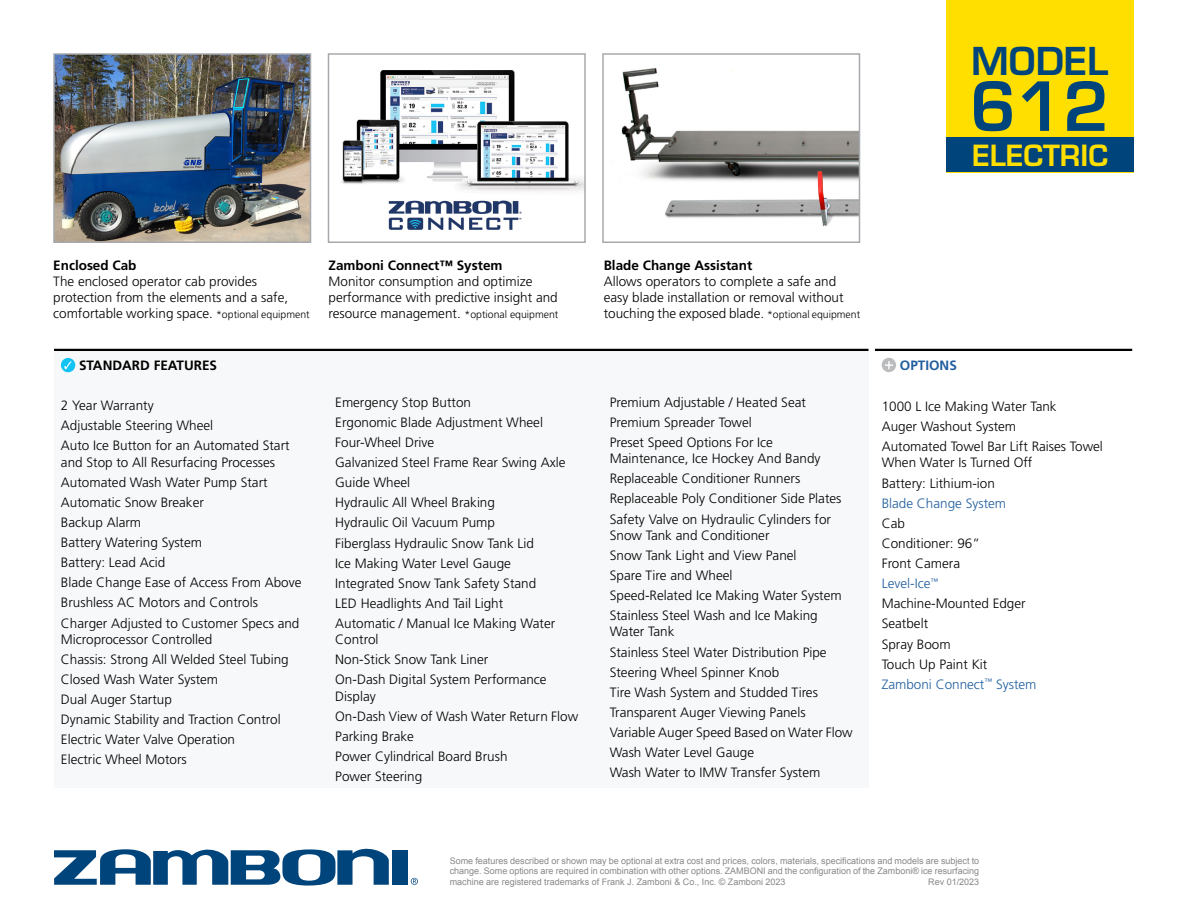
<style>
.page{position:relative;width:1188px;height:918px;background:#fff}
.page>*{position:absolute;margin:0;border:0;box-sizing:border-box;transform-origin:0 0}
.t1{font:600 66px "Eurostile LT Std";color:#00447c}
.t2{font:600 37.5px "Eurostile LT Std";color:#00447c}
.t3{font:600 28.5px "Eurostile LT Std";color:#ffdf00}
.t4{font:300 13.5px/20.1px "Frutiger LT Std";color:#000}
.t5{font:700 13.5px "Frutiger LT Std";color:#000}
.t6{font:300 13.5px "Frutiger LT Std";color:#215e9e}
.t7{font:700 13.5px "Frutiger LT Std";color:#215e9e}
.t8{font:9px/10.8px "Arial";color:#888;text-align:justify}
.s1{font-size:10.5px}
.s2{color:#215e9e}
</style>
<div class="page">
<div style="left:392px;top:850px;width:15px;height:35px;background:#00447c"></div>
<svg style="left:54px;top:848px;width:335px;height:38px"></svg>
<svg style="left:411px;top:878px;width:7px;height:7px"></svg>
<img style="left:341px;top:70px;width:242px;height:160px">
<div style="left:328px;top:53px;width:258px;height:190px;border:2px solid #a7a9ac"></div>
<img style="left:56px;top:56px;width:252px;height:184px">
<div style="left:53px;top:53px;width:258px;height:190px;border:2px solid #a7a9ac"></div>
<div style="left:54px;top:349px;width:814px;height:438px;background:#f7f8f9"></div>
<hr style="left:54px;top:349px;width:814px;height:2px;background:#000">
<hr style="left:875px;top:349px;width:257px;height:2px;background:#000">
<div style="left:946px;top:0;width:188px;height:172px;background:#ffdf00"></div>
<div style="left:61px;top:358px;width:14px;height:14px;background:#12c3f4;border-radius:50%"></div>
<svg style="left:64px;top:361px;width:8px;height:8px"></svg>
<img style="left:611px;top:67px;width:246px;height:159px">
<div style="left:602px;top:53px;width:258px;height:190px;border:2px solid #a7a9ac"></div>
<div style="left:946px;top:138px;width:188px;height:34px;background:#00447c"></div>
<div style="left:882px;top:358px;width:14px;height:14px;background:#babcbe;border-radius:50%"></div>
<svg style="left:885px;top:361px;width:8px;height:8px"></svg>
<h2 class="t2" style="left:971px;top:37px;width:139px">MODEL</h2>
<h1 class="t1" style="left:970px;top:65px;width:141px">612</h1>
<h3 class="t3" style="left:972px;top:137px;width:138px">ELECTRIC</h3>
<p class="t5" style="left:53px;top:257px;width:85px">Enclosed Cab</p>
<p class="t4" style="left:53px;top:273px;width:258px;line-height:16.2px">The enclosed operator cab provides protection from the elements and a safe, comfortable working space. <span class="s1">*optional equipment</span></p>
<p class="t5" style="left:79px;top:357px;width:140px">STANDARD FEATURES</p>
<p class="t4" style="left:61px;top:396px;width:230px">2 Year Warranty<br>Adjustable Steering Wheel<br>Auto Ice Button for an Automated Start</p>
<p class="t4" style="left:61px;top:452px;width:242px">and Stop to All Resurfacing Processes<br>Automated Wash Water Pump Start<br>Automatic Snow Breaker<br>Backup Alarm<br>Battery Watering System<br>Battery: Lead Acid<br>Blade Change Ease of Access From Above<br>Brushless AC Motors and Controls<br>Charger Adjusted to Customer Specs and</p>
<p class="t4" style="left:61px;top:629px;width:229px">Microprocessor Controlled<br>Chassis: Strong All Welded Steel Tubing<br>Closed Wash Water System<br>Dual Auger Startup<br>Dynamic Stability and Traction Control<br>Electric Water Valve Operation<br>Electric Wheel Motors</p>
<p class="t5" style="left:328px;top:257px;width:176px">Zamboni Connect™ System</p>
<p class="t4" style="left:328px;top:273px;width:231px;line-height:16.2px">Monitor consumption and optimize performance with predictive insight and resource management. <span class="s1">*optional equipment</span></p>
<p class="t4" style="left:335px;top:392px;width:232px">Emergency Stop Button<br>Ergonomic Blade Adjustment Wheel<br>Four-Wheel Drive<br>Galvanized Steel Frame Rear Swing Axle<br>Guide Wheel<br>Hydraulic All Wheel Braking<br>Hydraulic Oil Vacuum Pump<br>Fiberglass Hydraulic Snow Tank Lid<br>Ice Making Water Level Gauge<br>Integrated Snow Tank Safety Stand<br>LED Headlights And Tail Light<br>Automatic / Manual Ice Making Water</p>
<p class="t4" style="left:335px;top:630px;width:213px">Control<br>Non-Stick Snow Tank Liner<br>On-Dash Digital System Performance</p>
<p class="t4" style="left:335px;top:686px;width:244px">Display<br>On-Dash View of Wash Water Return Flow<br>Parking Brake<br>Power Cylindrical Board Brush<br>Power Steering</p>
<p class="t5" style="left:604px;top:257px;width:150px">Blade Change Assistant</p>
<p class="t4" style="left:604px;top:273px;width:258px;line-height:16.2px">Allows operators to complete a safe and easy blade installation or removal without touching the exposed blade. <span class="s1">*optional equipment</span></p>
<p class="t4" style="left:610px;top:392px;width:198px">Premium Adjustable / Heated Seat<br>Premium Spreader Towel<br>Preset Speed Options For Ice</p>
<p class="t4" style="left:610px;top:449px;width:233px">Maintenance, Ice Hockey And Bandy Replaceable Conditioner Runners Replaceable Poly Conditioner Side Plates Safety Valve on Hydraulic Cylinders for</p>
<p class="t4" style="left:610px;top:525px;width:233px">Snow Tank and Conditioner<br>Snow Tank Light and View Panel<br>Spare Tire and Wheel<br>Speed-Related Ice Making Water System<br>Stainless Steel Wash and Ice Making</p>
<p class="t4" style="left:610px;top:622px;width:244px">Water Tank<br>Stainless Steel Water Distribution Pipe<br>Steering Wheel Spinner Knob<br>Tire Wash System and Studded Tires<br>Transparent Auger Viewing Panels<br>Variable Auger Speed Based on Water Flow<br>Wash Water Level Gauge<br>Wash Water to IMW Transfer System</p>
<p class="t7" style="left:900px;top:357px;width:59px">OPTIONS</p>
<p class="t4" style="left:882px;top:396px;width:223px">1000 L Ice Making Water Tank<br>Auger Washout System<br>Automated Towel Bar Lift Raises Towel</p>
<p class="t4" style="left:882px;top:453px;width:152px">When Water Is Turned Off<br>Battery: Lithium-ion</p>
<p class="t6" style="left:882px;top:495px;width:126px">Blade Change System</p>
<p class="t4" style="left:882px;top:513px;width:156px">Cab<br>Conditioner: 96”<br>Front Camera<br><span class="s2">Level-Ice</span><sup>™<br></sup>Machine-Mounted Edger<br>Seatbelt<br>Spray Boom<br>Touch Up Paint Kit<br><span class="s2">Zamboni Connect</span><sup>™</sup> <span class="s2">System</span></p>
<p class="t8" style="left:450px;top:855px;width:531px">Some features described or shown may be optional at extra cost and prices, colors, materials, specifications and models are subject to change. Some options are required in combination with other options. ZAMBONI and the configuration of the Zamboni® ice resurfacing machine are registered trademarks of Frank J. Zamboni &amp; Co., Inc. © Zamboni 2023</p>
<p class="t8" style="left:928px;top:877px;width:53px">Rev 01/2023</p>
</div>
